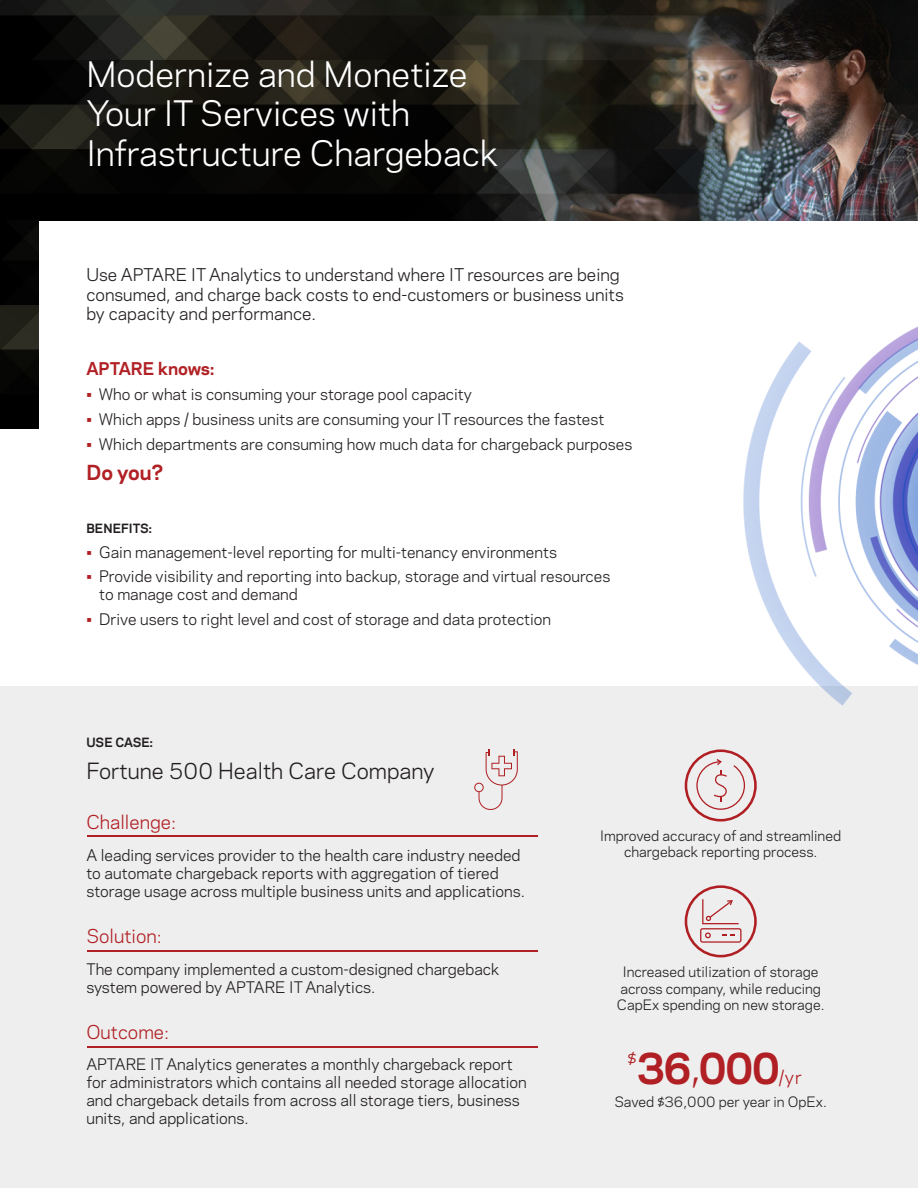
<style>
.page{position:relative;width:918px;height:1188px;background:#fff}
.page>*{position:absolute;margin:0;border:0;box-sizing:border-box;transform-origin:0 0}
.t1{font:700 40.65px "Polaris";color:#b01f23}
.t2{font:33px/39.6px "Polaris";color:#fff}
.t3{font:21px "Polaris";color:#231f20}
.t4{font:700 19.5px "Polaris";color:#b12024}
.t5{font:18px "Polaris";color:#b12024}
.t6{font:17.25px "Polaris";color:#b01f23}
.t7{font:16.5px/19.8px "Polaris";color:#231f20}
.t8{font:700 16.5px "Polaris";color:#b12024}
.t9{font:15px/18px "Polaris";color:#231f20}
.t10{font:13.5px/16.2px "Polaris";color:#231f20;text-align:center}
.t11{font:700 12px "Polaris";color:#231f20}
.s1{color:#b01f23}
.s2{color:#b12024}
.s3{font-weight:400;color:#b12024}
</style>
<div class="page">
<div style="left:0;top:687px;width:918px;height:501px;background:#eee"></div>
<img style="left:0;top:0;width:918px;height:220px">
<img style="left:0;top:220px;width:39px;height:209px">
<svg style="left:685px;top:749px;width:72px;height:73px"></svg>
<svg style="left:685px;top:885px;width:72px;height:72px"></svg>
<img style="left:727px;top:326px;width:191px;height:380px">
<hr style="left:87px;top:836px;width:450px;height:1px;background:#b12024">
<hr style="left:87px;top:950px;width:450px;height:1px;background:#b12024">
<hr style="left:87px;top:1046px;width:450px;height:2px;background:#b12024">
<svg style="left:474px;top:749px;width:44px;height:61px"></svg>
<p class="t2" style="left:86px;top:53px;width:413px">Modernize and Monetize<br>Your IT Services with<br>Infrastructure Chargeback</p>
<p class="t7" style="left:86px;top:264px;width:539px">Use APTARE IT Analytics to understand where IT resources are being consumed, and charge back costs to end-customers or business units by capacity and performance.</p>
<p class="t8" style="left:86px;top:357px;width:129px">APTARE knows:</p>
<p class="t9" style="left:86px;top:385px;width:387px"><span class="s1">•</span> Who or what is consuming your storage pool capacity</p>
<p class="t9" style="left:86px;top:409px;width:519px"><span class="s1">•</span> Which apps / business units are consuming your IT resources the fastest</p>
<p class="t9" style="left:86px;top:434px;width:548px"><span class="s1">•</span> Which departments are consuming how much data for chargeback purposes</p>
<p class="t4" style="left:86px;top:458px;width:79px">Do you?</p>
<p class="t11" style="left:86px;top:519px;width:67px">BENEFITS:</p>
<p class="t9" style="left:86px;top:542px;width:472px"><span class="s1">•</span> Gain management-level reporting for multi-tenancy environments</p>
<p class="t9" style="left:99px;top:567px;width:513px;text-indent:-13px"><span class="s2">•</span> Provide visibility and reporting into backup, storage and virtual resources to manage cost and demand</p>
<p class="t9" style="left:86px;top:610px;width:466px"><span class="s1">•</span> Drive users to right level and cost of storage and data protection</p>
<p class="t11" style="left:86px;top:734px;width:68px">USE CASE:</p>
<p class="t3" style="left:86px;top:755px;width:350px">Fortune 500 Health Care Company</p>
<p class="t5" style="left:86px;top:809px;width:91px">Challenge:</p>
<p class="t9" style="left:86px;top:845px;width:440px">A leading services provider to the health care industry needed to automate chargeback reports with aggregation of tiered storage usage across multiple business units and applications.</p>
<p class="t5" style="left:86px;top:923px;width:77px">Solution:</p>
<p class="t9" style="left:86px;top:959px;width:414px">The company implemented a custom-designed chargeback system powered by APTARE IT Analytics.</p>
<p class="t5" style="left:86px;top:1019px;width:84px">Outcome:</p>
<p class="t9" style="left:86px;top:1055px;width:442px">APTARE IT Analytics generates a monthly chargeback report for administrators which contains all needed storage allocation and chargeback details from across all storage tiers, business units, and applications.</p>
<p class="t10" style="left:600px;top:827px;width:242px">Improved accuracy of and streamlined chargeback reporting process.</p>
<p class="t10" style="left:617px;top:963px;width:209px">Increased utilization of storage across company, while reducing<br>CapEx spending on new storage.</p>
<p class="t6" style="left:628px;top:1046px;width:11px">$</p>
<p class="t1" style="left:637px;top:1038px;width:145px">36<span class="s3">,</span><span class="s2">00</span>0</p>
<p class="t6" style="left:779px;top:1065px;width:25px">/yr</p>
<p class="t10" style="left:615px;top:1093px;width:214px">Saved $36,000 per year in OpEx.</p>
</div>
